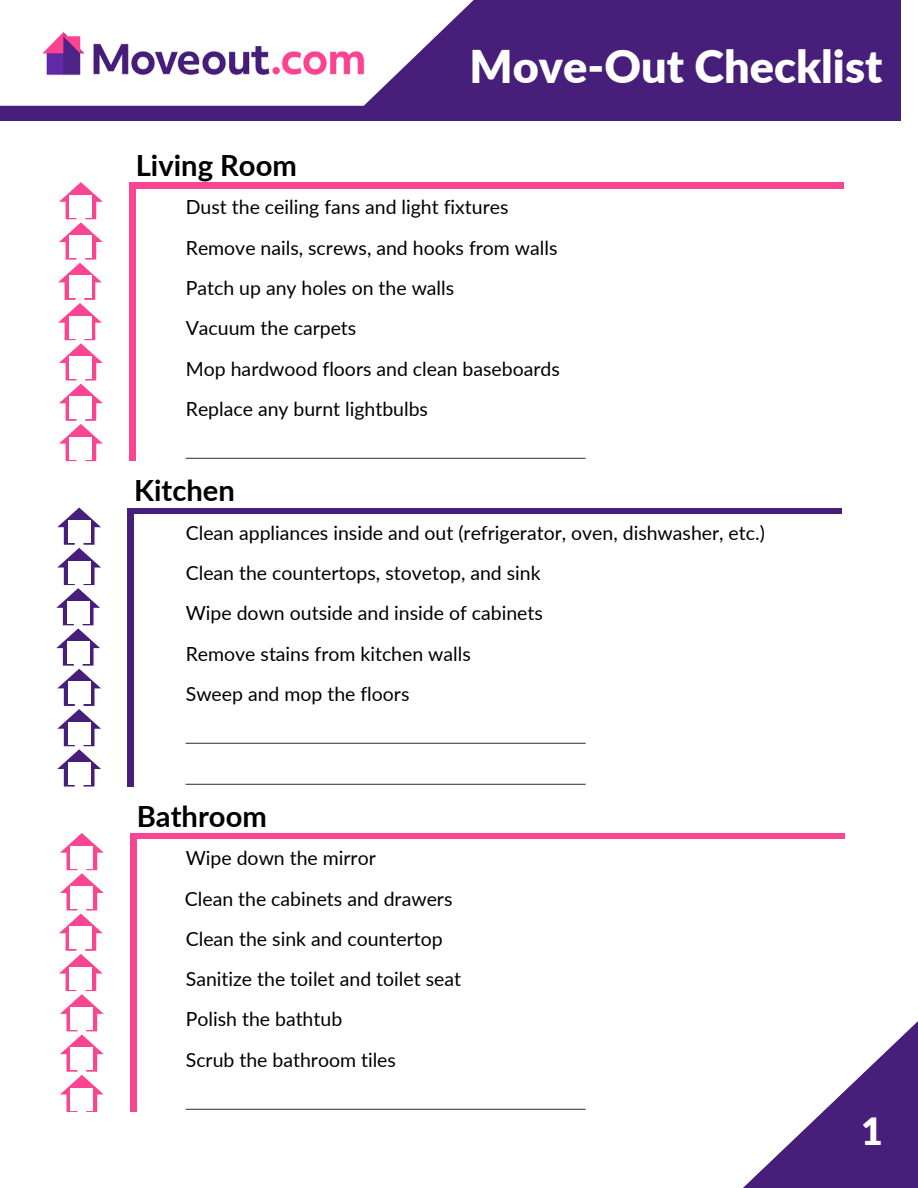
<style>
.page{position:relative;width:918px;height:1188px;background:#fff}
.page>*{position:absolute;margin:0;border:0;box-sizing:border-box;transform-origin:0 0}
.t1{font:900 45.15px "Lato";color:#fff}
.t2{font:900 37.5px "Lato";color:#fff}
.t3{font:700 29.25px "Lato";color:#000}
.t4{font:19.5px "Lato";color:#000}
.t5{font:300 19.5px "Open Sans";color:#000}
</style>
<div class="page">
<div style="left:127px;top:508px;width:715px;height:279px;background:#471f7a"></div>
<div style="left:134px;top:514px;width:728px;height:301px;background:#fff"></div>
<div style="left:130px;top:833px;width:714px;height:279px;background:#fa4692"></div>
<div style="left:137px;top:840px;width:728px;height:300px;background:#fff"></div>
<svg style="left:743px;top:1021px;width:175px;height:167px"></svg>
<div style="left:129px;top:182px;width:714px;height:279px;background:#fa4692"></div>
<div style="left:136px;top:189px;width:728px;height:300px;background:#fff"></div>
<svg style="left:58px;top:182px;width:45px;height:279px"></svg>
<div style="left:69px;top:437px;width:23px;height:23px;background:#fff"></div>
<svg style="left:56px;top:508px;width:45px;height:279px"></svg>
<div style="left:68px;top:762px;width:23px;height:23px;background:#fff"></div>
<svg style="left:59px;top:833px;width:45px;height:279px"></svg>
<div style="left:70px;top:1088px;width:23px;height:23px;background:#fff"></div>
<div style="left:0;top:0;width:901px;height:120px;background:#471f7a"></div>
<svg style="left:0;top:0;width:474px;height:106px;fill:#fff"></svg>
<img style="left:41px;top:30px;width:326px;height:50px">
<p class="t3" style="left:136px;top:147px;width:163px">Living Room</p>
<p class="t1" style="left:469px;top:39px;width:414px">Move-Out Checklist</p>
<p class="t4" style="left:186px;top:195px;width:324px">Dust the ceiling fans and light fixtures</p>
<p class="t4" style="left:186px;top:235px;width:373px">Remove nails, screws, and hooks from walls</p>
<p class="t4" style="left:186px;top:276px;width:270px">Patch up any holes on the walls</p>
<p class="t4" style="left:186px;top:316px;width:172px">Vacuum the carpets</p>
<p class="t4" style="left:186px;top:356px;width:376px">Mop hardwood floors and clean baseboards</p>
<p class="t4" style="left:186px;top:397px;width:244px">Replace any burnt lightbulbs</p>
<p class="t5" style="left:186px;top:435px;width:402px">__________________________________________________</p>
<p class="t3" style="left:134px;top:472px;width:102px">Kitchen</p>
<p class="t4" style="left:186px;top:521px;width:581px">Clean appliances inside and out (refrigerator, oven, dishwasher, etc.)</p>
<p class="t4" style="left:186px;top:561px;width:356px">Clean the countertops, stovetop, and sink</p>
<p class="t4" style="left:186px;top:601px;width:359px">Wipe down outside and inside of cabinets</p>
<p class="t4" style="left:186px;top:641px;width:287px">Remove stains from kitchen walls</p>
<p class="t4" style="left:186px;top:682px;width:225px">Sweep and mop the floors</p>
<p class="t5" style="left:186px;top:720px;width:402px">__________________________________________________</p>
<p class="t5" style="left:186px;top:761px;width:402px">__________________________________________________</p>
<p class="t3" style="left:137px;top:798px;width:132px">Bathroom</p>
<p class="t4" style="left:186px;top:846px;width:192px">Wipe down the mirror</p>
<p class="t4" style="left:185px;top:886px;width:269px">Clean the cabinets and drawers</p>
<p class="t4" style="left:186px;top:927px;width:258px">Clean the sink and countertop</p>
<p class="t4" style="left:186px;top:967px;width:277px">Sanitize the toilet and toilet seat</p>
<p class="t4" style="left:186px;top:1007px;width:158px">Polish the bathtub</p>
<p class="t4" style="left:186px;top:1047px;width:212px">Scrub the bathroom tiles</p>
<p class="t5" style="left:186px;top:1086px;width:402px">__________________________________________________</p>
<p class="t2" style="left:861px;top:1108px;width:23px">1</p>
</div>
